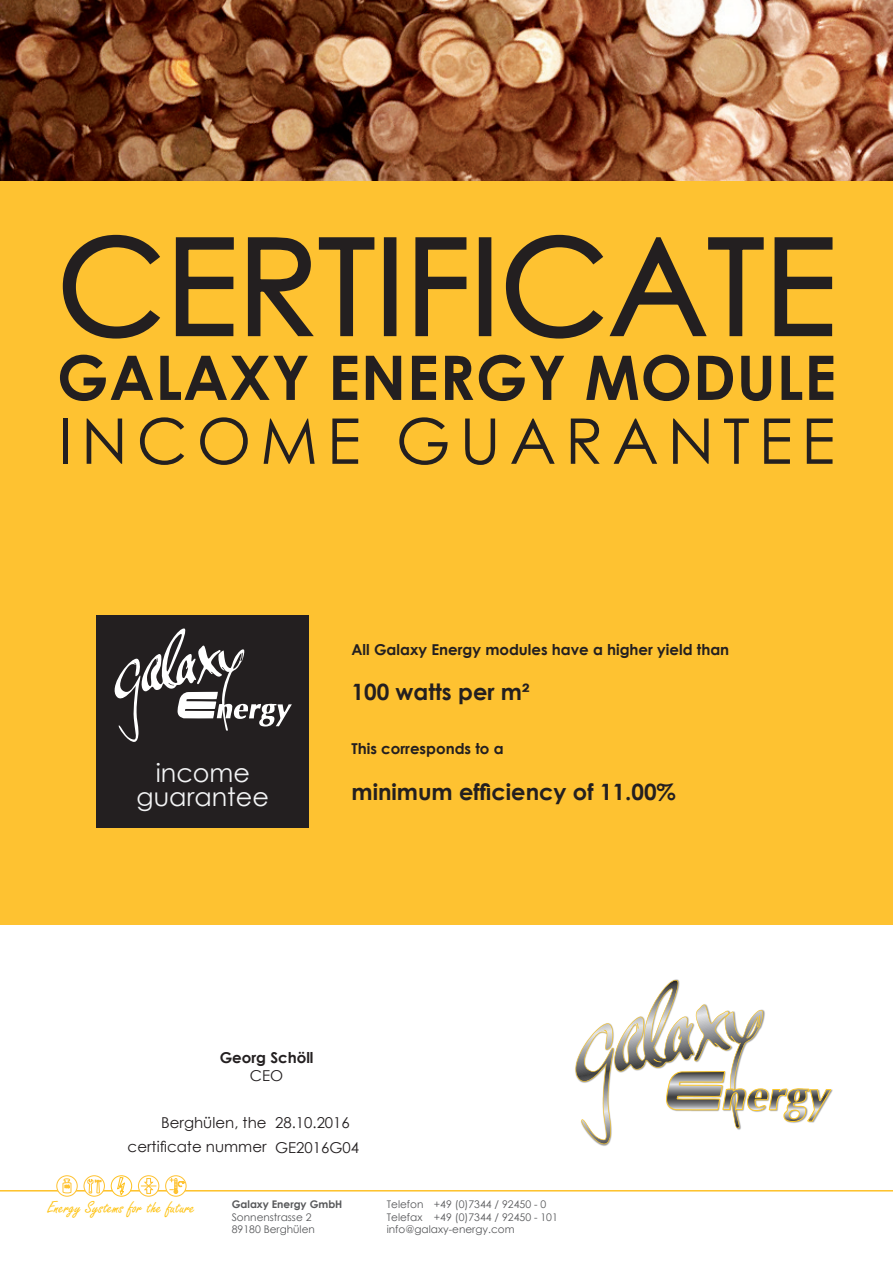
<style>
.page{position:relative;width:893px;height:1263px;background:#fff}
.page>*{position:absolute;margin:0;border:0;box-sizing:border-box;transform-origin:0 0}
.t1{font:133.5px "Century Gothic";color:#231f20}
.t2{font:63px "Century Gothic";letter-spacing:.14em;color:#231f20}
.t3{font:700 61.5px "Century Gothic";letter-spacing:.01em;color:#231f20}
.t4{font:25.5px/24px "Century Gothic";color:#f2f3f4;text-align:center}
.t5{font:700 22.5px "Century Gothic";color:#231f20}
.t6{font:18px "Freestyle Script";color:#fec210}
.t7{font:700 15px "Century Gothic";color:#231f20}
.t8{font:15px/24.6px "Century Gothic";color:#231f20}
.t9{font:10.5px/12.6px "Century Gothic";color:#57585a}
.t10{font:700 10.5px "Century Gothic";color:#57585a}
</style>
<div class="page">
<hr style="left:0;top:1190px;width:893px;height:1px;background:#fec128">
<svg style="left:138px;top:1176px;width:21px;height:20px"></svg>
<div style="left:138px;top:1175px;width:21px;height:21px;border:1px solid #fec231;border-radius:50%"></div>
<svg style="left:141px;top:1178px;width:15px;height:16px"></svg>
<div style="left:84px;top:1175px;width:21px;height:21px;border:1px solid #fec231;border-radius:50%"></div>
<svg style="left:87px;top:1178px;width:15px;height:19px"></svg>
<svg style="left:166px;top:1176px;width:20px;height:20px"></svg>
<div style="left:165px;top:1175px;width:21px;height:21px;border:1px solid #fec231;border-radius:50%"></div>
<svg style="left:170px;top:1178px;width:14px;height:16px"></svg>
<div style="left:111px;top:1176px;width:21px;height:20px;background:#fff;border-radius:50%"></div>
<div style="left:111px;top:1175px;width:21px;height:21px;border:1px solid #fec221;border-radius:50%"></div>
<svg style="left:117px;top:1177px;width:8px;height:19px"></svg>
<svg style="left:57px;top:1176px;width:20px;height:20px"></svg>
<div style="left:56px;top:1175px;width:22px;height:21px;border:1px solid #fec231;border-radius:50%"></div>
<svg style="left:62px;top:1178px;width:10px;height:15px"></svg>
<div style="left:0;top:170px;width:893px;height:755px;background:#fec231"></div>
<svg style="left:575px;top:980px;width:257px;height:164px"></svg>
<svg style="left:62px;top:234px;width:98px;height:105px"></svg>
<svg style="left:175px;top:237px;width:59px;height:100px"></svg>
<svg style="left:247px;top:237px;width:128px;height:100px"></svg>
<div style="left:384px;top:237px;width:12px;height:99px;border:3px solid #231f20"></div>
<svg style="left:415px;top:237px;width:52px;height:100px"></svg>
<div style="left:479px;top:237px;width:12px;height:99px;border:3px solid #231f20"></div>
<svg style="left:505px;top:234px;width:259px;height:105px"></svg>
<svg style="left:774px;top:237px;width:59px;height:100px"></svg>
<img style="left:0;top:0;width:893px;height:180px">
<div style="left:97px;top:615px;width:212px;height:213px;background:#231f20"></div>
<svg style="left:114px;top:628px;width:178px;height:114px"></svg>
<h1 class="t1" style="left:57px;top:193px;width:713px">certificate</h1>
<h3 class="t3" style="left:57px;top:331px;width:773px">Galaxy Energy Module</h3>
<h2 class="t2" style="left:58px;top:397px;width:703px">income guarantee</h2>
<h3 class="t4" style="left:137px;top:760px;width:134px">income guarantee</h3>
<h3 class="t7" style="left:351px;top:639px;width:379px">All Galaxy Energy modules have a higher yield than</h3>
<h3 class="t5" style="left:351px;top:675px;width:180px">100 watts per m²</h3>
<h3 class="t7" style="left:351px;top:738px;width:154px">This corresponds to a</h3>
<h3 class="t5" style="left:351px;top:774px;width:326px">minimum efficiency of 11.00%</h3>
<h3 class="t7" style="left:220px;top:1047px;width:95px">Georg Schöll</h3>
<h3 class="t8" style="left:250px;top:1063px;width:35px">CEO</h3>
<h3 class="t8" style="left:128px;top:1110px;width:140px;text-align:right">Berghülen, the certificate nummer</h3>
<h3 class="t8" style="left:275px;top:1110px;width:86px">28.10.2016<br>GE2016G04</h3>
<h3 class="t6" style="left:47px;top:1198px;width:149px">Energy Systems for the future</h3>
<p class="t9" style="left:387px;top:1198px;width:129px">Telefon<br>Telefax info@galaxy-energy.com</p>
<p class="t10" style="left:232px;top:1196px;width:112px">Galaxy Energy GmbH</p>
<p class="t9" style="left:232px;top:1210px;width:85px">Sonnenstrasse 2<br>89180 Berghülen</p>
<p class="t9" style="left:434px;top:1198px;width:125px">+49 (0)7344 / 92450 - 0 +49 (0)7344 / 92450 - 101</p>
</div>
